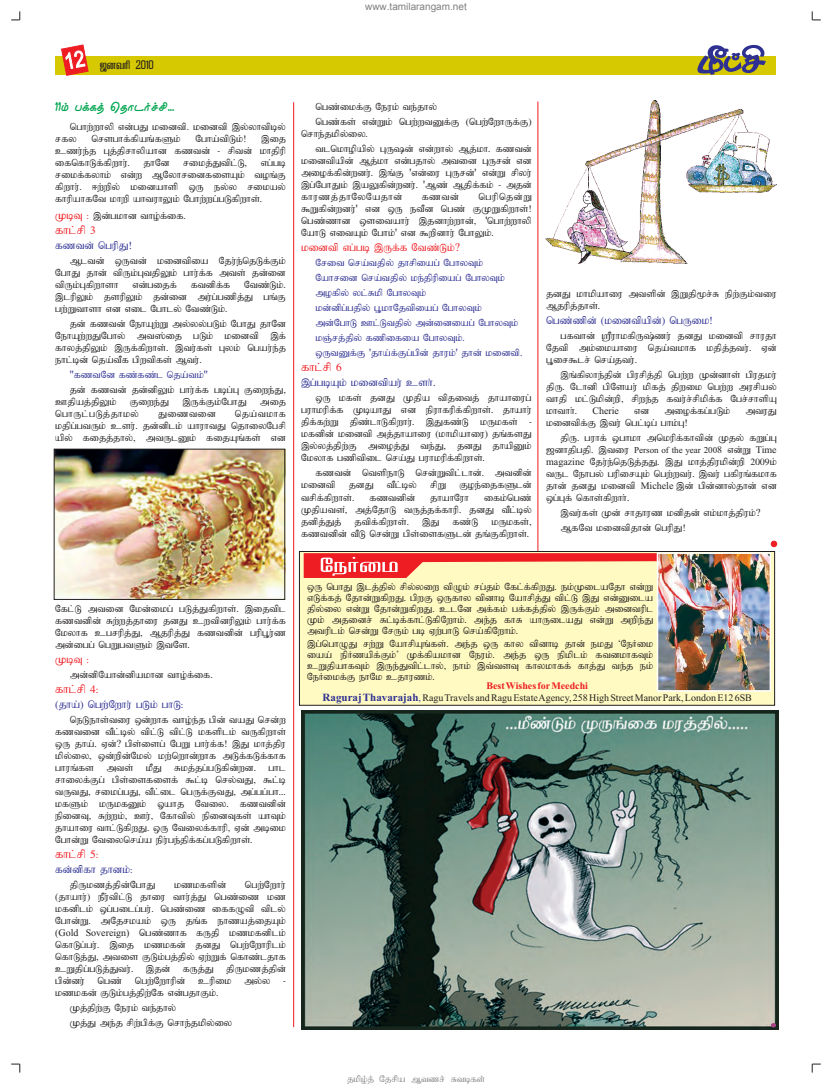
<style>
.page{position:relative;width:832px;height:1084px;background:#fff}
.page>*{position:absolute;margin:0;border:0;box-sizing:border-box;transform-origin:0 0}
.t1{font:13px "Bamini Plain";color:#ee1d23}
.t2{font:12px "Bamini Plain";color:#2e3092}
.t3{font:12px "Bamini Plain";color:#ee1d23}
.t4{font:700 12px "B034 TAM Elango Juliee";color:#00a54f}
.t5{font:11px/12px "Bamini Plain";color:#231f20;text-align:justify}
.t6{font:11px/15px "Bamini Plain";color:#2e3092}
.t7{font:11px "B005 TAM Elango Anjali";color:#231f20}
.t8{font:10px/11.1px "Times New Roman";color:#231f20;text-align:center}
.t9{font:10px "Baamini";color:#808080}
.t10{font:10px "Arial";color:#808080}
.t11{font:9px "Times New Roman";color:#231f20}
.s1{font-size:12px;color:#ee1d23}
.s2{font-family:"Times New Roman"}
.s3{font-family:"Bamini Plain";font-size:11px}
.s4{font-size:10px}
.s5{font-family:"Times New Roman";font-size:10px}
.s6{font-weight:700;color:#ee1d23}
.s7{font-weight:700;font-size:11px;color:#2e3092}
.s8{color:#2e3092}
</style>
<div class="page">
<img style="left:301px;top:710px;width:477px;height:319px">
<div style="left:55px;top:56px;width:720px;height:19px;background:#d6c801"></div>
<svg style="left:697px;top:45px;width:68px;height:30px"></svg>
<svg style="left:812px;top:11px;width:8px;height:10px"></svg>
<svg style="left:812px;top:1064px;width:8px;height:8px"></svg>
<svg style="left:11px;top:1064px;width:10px;height:8px"></svg>
<svg style="left:11px;top:11px;width:10px;height:10px"></svg>
<svg style="left:770px;top:1023px;width:6px;height:4px"></svg>
<hr style="left:293px;top:102px;width:1px;height:925px;background:#ee1d23">
<hr style="left:537px;top:101px;width:1px;height:450px;background:#ee1d23">
<img style="left:546px;top:100px;width:230px;height:163px">
<div style="left:299px;top:551px;width:475px;height:154px;background:#fffac1;border:1px solid #231f20"></div>
<img style="left:56px;top:451px;width:227px;height:147px">
<div style="left:54px;top:449px;width:231px;height:151px;border:1px solid #231f20"></div>
<img style="left:659px;top:555px;width:109px;height:133px">
<svg style="left:304px;top:553px;width:352px;height:25px"></svg>
<svg style="left:771px;top:541px;width:6px;height:6px"></svg>
<div style="left:656px;top:552px;width:115px;height:139px;border:2px solid #fff"></div>
<svg style="left:61px;top:44px;width:28px;height:32px"></svg>
<p class="t10" style="left:365px;top:0;width:103px">www.tamilarangam.net</p>
<p class="t7" style="left:100px;top:60px;width:55px">üùõK 2010</p>
<p class="t4" style="left:55px;top:101px;width:121px">11‹ ð‚èˆ ªî£ì˜„C...</p>
<p class="t5" style="left:55px;top:121px;width:232px;text-indent:15px">NGHW;WHYP VD;GJ KIDTP. KIDTP ,Y;YHTPBY;<br>RFY</p>
<p class="t5" style="left:91px;top:133px;width:91px">NRSGHF;FPAQ;FSK;</p>
<p class="t5" style="left:195px;top:133px;width:52px">NGHA;TPLK;!</p>
<p class="t5" style="left:55px;top:133px;width:232px;text-indent:206px">,IJ CZU;E;J GJ;JPRHYPAHD FZTD; - RPTD; KHJPUP IFNFHLF;FPWHU;. JHND RIKJ;JTPL;L&gt; VG;GB RIKF;FYHK; VD;W MNYHRIDFISAK; TOQ;F FPWHU;. &lt;W;WPY; KIDAHSP XU EY;Y RIKAY; FHUPAHFNT KHWP AHTUHYK; NGHW;WG;GLFPWHS;.</p>
<p class="t5" style="left:55px;top:210px;width:132px"><span class="s1">KBT :</span> ,D;GKHD THO;F;IF.</p>
<p class="t5" style="left:55px;top:255px;width:232px;text-indent:15px">MLTD; XUTD; KIDTPIA NJU;E;NJLF;FK; NGHJ JHD; TPUK;GTJPYK; GHU;F;F MTS; JD;ID TPUK;GFPWHSH</p>
<p class="t1" style="left:55px;top:225px;width:42px">FHL;RP 3</p>
<p class="t2" style="left:55px;top:240px;width:78px">FZTD; NGUPJ!</p>
<p class="t5" style="left:132px;top:279px;width:46px">VD;GIJF;</p>
<p class="t5" style="left:191px;top:279px;width:41px">FTDPF;F</p>
<p class="t5" style="left:55px;top:279px;width:232px;text-indent:189px">NTZ;LK;. ,LUPYK; JSUPYK; JD;ID MU;G;GZPJ;J GQ;F GW;WTHSH VD VIL NGHLY; NTZ;LK;.</p>
<p class="t5" style="left:55px;top:318px;width:232px;text-indent:15px">JD; FZTD; NEHAW;W MY;YY;GLK; NGHJ JHND NEHAW;WJNGHY; MT];IJ GLK; KIDTP ,F; FHYJ;JPYK; ,UF;FPWHS;. ,TU;FS; GYK; NGAU;E;J EHL;BD; NJA;TPF GPWTPFS; MTU;.</p>
<p class="t5" style="left:55px;top:384px;width:232px;text-indent:15px">JD; FZTD; JD;DPYK; GHU;F;F GBG;G FIWE;J&gt; CJPAJ;JPYK; FIWE;J ,UF;FK;NGHJ MIJ NGHUL;GLJ;JHKY;</p>
<p class="t6" style="left:70px;top:368px;width:139px"><span class="s2">''</span>FZTND FZ;FZ;L NJA;TK;<span class="s2">''</span></p>
<p class="t5" style="left:55px;top:408px;width:232px;text-indent:180px">NJA;TKHF KJPG;GTUK; CSU;. JD;DPLK; AHUHTJ NJHIYNGRP APY; FIJJ;JHY;&gt; MTULDK; FIJAQ;FS; VD</p>
<p class="t5" style="left:158px;top:408px;width:59px">JIZTID</p>
<p class="t5" style="left:315px;top:100px;width:217px;line-height:15px">NGZ;IKF;F NEUK; TE;JHY;<br>NGZ;FS; VD;WK; NGW;WTDF;F (NGW;NWHUF;F)</p>
<p class="t5" style="left:315px;top:127px;width:217px;line-height:15px;text-indent:-15px">NRHE;JKPY;IY.<br>TLNKHOPAPY; GU\D; VD;WHY; MJ;KH. FZTD;</p>
<p class="t5" style="left:301px;top:156px;width:232px">KIDTPAPD; MJ;KH VD;GJHY; MTID GURD; VD MIOF;FPD;WDU;. ,Q;F <span class="s2">'</span>VD;IU GURD;<span class="s2">'</span> VD;W RPYU; ,G;NGHJK; ,AYFPD;WDU;. <span class="s2">'</span>MZ; MJPF;FK; - MJD; FHUZJ;JHNYNAJHD;</p>
<p class="t5" style="left:301px;top:192px;width:232px;text-indent:177px">NGUPNJD;W $WFPD;WDU;<span class="s2">'</span> VD XU ETPD NGZ; FKWFPWHS;!<br>NGZ;ZHD XSITAHU; ,JDHW;WHD;&gt; <span class="s2">'</span>NGHW;WHYP NAHL VITAK; NGHK;<span class="s2">'</span> VD $WPDHU; NGHYK;.</p>
<p class="t5" style="left:422px;top:192px;width:39px">FZTD;</p>
<p class="t3" style="left:301px;top:243px;width:159px">KIDTP VG;GB ,UF;F NTZ;LK;?</p>
<p class="t6" style="left:315px;top:256px;width:208px">NRIT NRA;TJPY; JHRPIAG; NGHYTK; NAHRID NRA;TJPY; KE;JPUPIAG; NGHYTK; MOFPY; YL;RKP NGHYTK;<br>KD;DPG;GJPY; G+KHNJTPIAG; NGHYTK; MD;NGHL CL;LTJPY; MD;IDIAG; NGHYTK; KQ;RJ;JPY; FZPIFIA NGHYTK;.<br>XUTDF;F <span class="s2">'</span>JHA;F;FG;GPD; JHUK;<span class="s2">'</span> JHD; KIDTP.</p>
<p class="t2" style="left:301px;top:378px;width:136px">,G;GBAK; KIDTPAU; CSH;.</p>
<p class="t1" style="left:301px;top:362px;width:42px">FHL;RP 6</p>
<p class="t5" style="left:301px;top:393px;width:232px;text-indent:15px">XU KFS; JDJ KJPA TPJITJ; JHAHIUG; GUHKUPF;F KBAHJ VD EPUHFUPF;FPWHS;. JHAHU; JPF;FW;W JPZ;LHLFPWHU;. ,JFZ;L KUKFS; - KFDPD; KIDTP MJ;JHAHIU (KHKPAHIU) JQ;FSJ ,Y;YJ;JPW;F MIOJ;J TE;J&gt; JDJ JHAPDK; NKYHF GZPTPIL NRA;J GUHKUPF;FPWHS;.</p>
<p class="t5" style="left:301px;top:468px;width:232px;text-indent:15px">FZTD; NTSPEHL NRD;WTPL;LHD;. MTDPD; KIDTP JDJ TPL;BY; RPW FOE;IJFSLD; TRPF;FPWHS;.</p>
<p class="t5" style="left:369px;top:492px;width:47px">FZTDPD;</p>
<p class="t5" style="left:430px;top:492px;width:40px">JHAHNUH</p>
<p class="t5" style="left:301px;top:492px;width:232px;text-indent:183px">IFK;NGZ; KJPATS&gt;; MJ;NJHL TUJ;JF;FHUP. JDJ TPL;BY; JDPJ;JJ; JTPF;FPWHS;. ,J FZ;L KUKFS;&gt; FZTDPD; TPL NRD;W GPS;ISFSLD; JQ;FFPWHS;.</p>
<p class="t5" style="left:546px;top:288px;width:232px">JDJ KHKPAHIU MTSPD; ,WJP%R;R EPW;FK;TIU<br>MJUPJ;JHS;.</p>
<p class="t5" style="left:546px;top:330px;width:232px;text-indent:15px">GFTHD; =UHKFPU\;ZU; JDJ KIDTP RHUJH NJTP MK;IKAHIU NJA;TKHF KJPJ;JTU;. VD; G+IR$LR; NRA;JTU;.</p>
<p class="t5" style="left:546px;top:369px;width:232px;text-indent:15px">,Q;FPYHE;JPD; GPURPJ;JP NGW;W KD;DHS; GPUJKU; JPU. NLHDP GPNSAU; KPFJ; JPWIK NGW;W MURPAY; THJP KL;LKPD;WP&gt; RPWE;J FTU;R;RPKPF;F NGR;RHSPA KHTHH;.</p>
<p class="t2" style="left:546px;top:315px;width:168px">NGZ;ZPD; (KIDTPAPD;) NGUIK!</p>
<p class="t8" style="left:592px;top:406px;width:28px">Cherie</p>
<p class="t5" style="left:634px;top:405px;width:17px">VD</p>
<p class="t5" style="left:664px;top:405px;width:67px">MIOF;FG;GLK;</p>
<p class="t5" style="left:745px;top:405px;width:33px">MTUJ</p>
<p class="t5" style="left:560px;top:416px;width:217px;line-height:15px;text-indent:-15px">KIDTPF;F ,TU; NGL;BG; GHK;G!<br>JPU. GUHF; XGHKH MNKUPF;FHTPD; KJY; FWG;G</p>
<p class="t11" style="left:546px;top:447px;width:232px"><span class="s3">[DHJPGJP. ,TIU</span> Person of the year 200<span class="s4">8</span> <span class="s3">VD;W</span> <span class="s4">Time</span></p>
<p class="t5" style="left:546px;top:456px;width:232px"><span class="s5">magazine</span> NJU;E;NJLJ;JJ. ,J KHJ;JPUKPD;WP 2009K; TUL NEHGY; GUPIRAK; NGW;WTU;. ,TU; GFPUQ;FKHF JHD; JDJ KIDTP <span class="s5">Michele</span> ,D; GPD;DHY;JHD; VD XG;GF; NFHS;FPWHH;.</p>
<p class="t5" style="left:560px;top:506px;width:201px;line-height:15px">,TU;FS; KD; RHJHUZ KDPJD; VK;KHJ;JPUK;?<br>MFNT KIDTPJHD; NGUPJ!</p>
<p class="t5" style="left:55px;top:604px;width:232px">NFL;L MTID NKD;IKG; GLJ;JFPWHS;. ,IJTPL FZTDPD; RW;WJ;JHIU JDJ CWTPDUPYK; GHU;F;F NKYHF CGRUPJ;J&gt; MJUPJ;J FZTDPD; GUPG+U;Z MD;IGG; NGWGTSK; ,TNS.</p>
<p class="t5" style="left:70px;top:670px;width:144px">MD;DPNAHD;DPAKHD THO;F;IF.</p>
<p class="t5" style="left:55px;top:715px;width:232px;text-indent:15px">NELEHS;TIU XD;WHF THO;E;J GPD; TAJ NRD;W FZTID TPL;BY; TPL;L TPL;L KFSPLK; TUFPWHS; XU JHA;. VD;? GPS;ISG; NGW GHU;F;F! ,J KHJ;JPU KPY;IY&gt; XD;WPD;NKY; KW;NWHD;WHF MLF;FLF;FHF GHUQ;FS MTS; KPJ RKJ;JG;GLFPD;WD. GHL RHIYF;FG; GPS;ISFISF; $L;B NRY;TJ&gt; $L;B TUTJ&gt; RIKG;GJ&gt; TPL;IL NGUF;FTJ&gt; MG;GG;GH...<br>KFSK; KUKFDK; XAHJ NTIY. FZTDPD; EPIDT&gt; RW;WK;&gt; CU;&gt; NFHTPY; EPIDTFS; AHTK; JHAHIU THL;LFPWJ. XU NTIYF;FHUP&gt; VD; MBIK NGHD;W NTIYNRA;A EPU;GE;JPF;FG;GLFPWHS;.</p>
<p class="t5" style="left:70px;top:880px;width:87px">JPUKZJ;JPD;NGHJ</p>
<p class="t5" style="left:174px;top:880px;width:54px">KZKFSPD;</p>
<p class="t3" style="left:55px;top:654px;width:35px">KBT :</p>
<p class="t1" style="left:55px;top:684px;width:45px">FHL;RP 4:</p>
<p class="t2" style="left:55px;top:699px;width:130px">(JHA;) NGW;NWHU; GLK; GHL:</p>
<p class="t1" style="left:55px;top:849px;width:45px">FHL;RP 5:</p>
<p class="t2" style="left:55px;top:864px;width:79px">FD;DPFH JHDK;:</p>
<p class="t5" style="left:55px;top:880px;width:232px;text-indent:190px">NGW;NWHU; (JHAHU;) EPU;TPL;L JHIU THU;J;J NGZ;IZ KZ KFDPLK; XG;GILG;GU;. NGZ;IZ IFFOTP TPLY; NGHD;W. MNJRKAK; XU JQ;F EHZAJ;IJAK; <span class="s5">(Gold Sovereign)</span> NGZ;ZHF FUJP KZKFDPLK; NFHLG;GU;. ,IJ KZKFD; JDJ NGW;NWHUPLK; NFHLJ;J&gt; MTIS FLK;GJ;JPY; VW;WF; NFHZ;LJHF CWJPG;GLJ;JTU;. ,JD; FUJ;J JPUKZJ;JPD; GPD;DU; NGZ; NGW;NWHUPD; CUPIK MY;Y - KZKFD; FLK;GJ;JPW;NF VD;GJHFK;.</p>
<p class="t5" style="left:70px;top:1001px;width:164px;line-height:15px">KJ;JPW;F NEUK; TE;JHY;<br>KJ;J ME;J RPW;GPF;F NRHE;JKPY;IY</p>
<p class="t5" style="left:307px;top:581px;width:347px;line-height:11px">XU NGHJ ,LJ;JPY; RPY;YIW TPOK; RG;JK; NFL;F;FPWJ. EK;KILANJH VD;W VLF;FJ; NJHD;WFPWJ. GPWF XUFHY TPDHB NAHRPJ;J TPL;L ,J VD;DILA JPY;IY VD;W NJHD;WFPWJ. CLND MF;FK; GF;FJ;JPY; ,UF;FK; MIDTUPL KK; MJIDR; RL;BF;FHL;LFPNWHK;. ME;J FHR AHUILAJ VD;W MWPE;J MTUPLK; NRD;W NRUK; GB VW;GHL NRA;FPNWHK;.</p>
<p class="t5" style="left:307px;top:638px;width:347px;line-height:11px">,G;NGHOJ RW;W NAHRPAQ;FS;. ME;J XU FHY TPDHB JHD; EKJ ~NEHIK IAA; EPHZAPF;FK;| KF;FPAKHD NEUK;. ME;J XU EPKPLK; FTDKHFTK; CWJPAHFTK; ,UE;JTPL;LHY;&gt; EHK; ,T;TST FHYKHFF; FHJ;J TE;J EK; NEHIKF;F EHNK CJHUZK;.</p>
<p class="t8" style="left:322px;top:681px;width:431px"><span class="s6">Best Wishes forMeedchi<br></span><span class="s7">Raguraj Thavarajah</span><span class="s8">,</span>Ragu Travels and Ragu Estate Agency, 258 High Street Manor Park, London E12 6SB</p>
<p class="t9" style="left:347px;top:1074px;width:139px">jkpo;j; Njrpa Mtzr; Rtbfs;</p>
</div>
